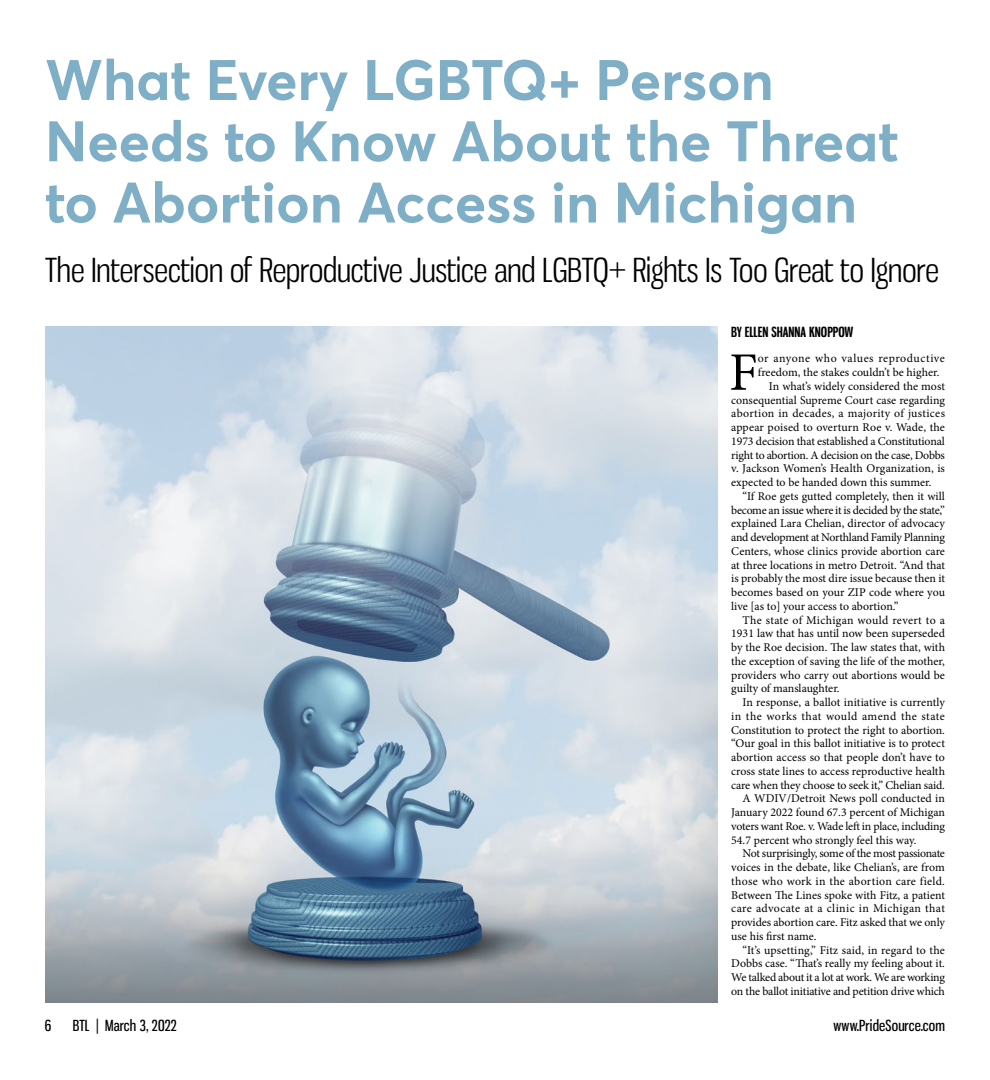
<style>
.page{position:relative;width:990px;height:1080px;background:#fff}
.page>*{position:absolute;margin:0;border:0;box-sizing:border-box;transform-origin:0 0}
.t1{font:700 56.25px/61.2px "Averta Std";color:#7fafc6}
.t2{font:54.12px "Minion Pro";color:#000}
.t3{font:32.5px "Gnuolane Bk";color:#000}
.t4{font:15px "Gnuolane Rg";letter-spacing:.01em;color:#000}
.t5{font:700 13.75px "Gnuolane Rg";color:#000}
.t6{font:11.88px "Minion Pro";color:#000}
.t7{font:11.88px "Minion Pro";letter-spacing:-.025em;color:#000}
.t8{font:11.88px "Minion Pro";letter-spacing:-.02em;color:#000}
.t9{font:11.88px "Minion Pro";letter-spacing:.025em;color:#000}
.t10{font:11.88px "Minion Pro";letter-spacing:-.03em;color:#000}
.t11{font:11.88px "Minion Pro";letter-spacing:.03em;color:#000}
.t12{font:11.88px "Minion Pro";letter-spacing:.02em;color:#000}
.t13{font:11.88px "Minion Pro";letter-spacing:.035em;color:#000}
.t14{font:11.88px "Minion Pro";letter-spacing:.04em;color:#000}
</style>
<div class="page">
<img style="left:45px;top:326px;width:672px;height:676px">
<h1 class="t1" style="left:45px;top:47px;width:855px">What Every LGBTQ+ Person<br>Needs to Know About the Threat to Abortion Access in Michigan</h1>
<h3 class="t3" style="left:45px;top:251px;width:896px">The Intersection of Reproductive Justice and LGBTQ+ Rights Is Too Great to Ignore</h3>
<p class="t5" style="left:731px;top:324px;width:124px">BY ELLEN SHANNA KNOPPOW</p>
<h2 class="t2" style="left:729px;top:336px;width:30px">F</h2>
<p class="t14" style="left:758px;top:351px;width:189px">or anyone who values reproductive</p>
<p class="t6" style="left:758px;top:364px;width:183px">freedom, the stakes couldn’t be higher.</p>
<p class="t6" style="left:769px;top:378px;width:177px">In what’s widely considered the most</p>
<p class="t6" style="left:731px;top:392px;width:215px">consequential Supreme Court case regarding</p>
<p class="t9" style="left:731px;top:406px;width:215px">abortion in decades, a majority of justices</p>
<p class="t6" style="left:731px;top:419px;width:215px">appear poised to overturn Roe v. Wade, the</p>
<p class="t6" style="left:731px;top:433px;width:215px">1973 decision that established a Constitutional</p>
<p class="t8" style="left:731px;top:447px;width:215px">right to abortion. A decision on the case, Dobbs</p>
<p class="t6" style="left:731px;top:461px;width:215px">v. Jackson Women’s Health Organization, is</p>
<p class="t6" style="left:731px;top:474px;width:202px">expected to be handed down this summer.</p>
<p class="t6" style="left:742px;top:488px;width:204px">“If Roe gets gutted completely, then it will</p>
<p class="t7" style="left:731px;top:502px;width:215px">become an issue where it is decided by the state,”</p>
<p class="t6" style="left:731px;top:516px;width:215px">explained Lara Chelian, director of advocacy</p>
<p class="t7" style="left:731px;top:529px;width:215px">and development at Northland Family Planning</p>
<p class="t6" style="left:731px;top:543px;width:215px">Centers, whose clinics provide abortion care</p>
<p class="t6" style="left:731px;top:557px;width:215px">at three locations in metro Detroit. “And that</p>
<p class="t6" style="left:731px;top:571px;width:215px">is probably the most dire issue because then it</p>
<p class="t6" style="left:731px;top:584px;width:215px">becomes based on your ZIP code where you</p>
<p class="t6" style="left:731px;top:598px;width:169px">live [as to] your access to abortion.”</p>
<p class="t12" style="left:742px;top:612px;width:204px">The state of Michigan would revert to a</p>
<p class="t6" style="left:731px;top:626px;width:215px">1931 law that has until now been superseded</p>
<p class="t6" style="left:731px;top:639px;width:215px">by the Roe decision. The law states that, with</p>
<p class="t6" style="left:731px;top:653px;width:215px">the exception of saving the life of the mother,</p>
<p class="t6" style="left:731px;top:667px;width:215px">providers who carry out abortions would be</p>
<p class="t6" style="left:731px;top:681px;width:110px">guilty of manslaughter.</p>
<p class="t6" style="left:742px;top:694px;width:204px">In response, a ballot initiative is currently</p>
<p class="t13" style="left:731px;top:708px;width:215px">in the works that would amend the state</p>
<p class="t6" style="left:731px;top:722px;width:215px">Constitution to protect the right to abortion.</p>
<p class="t6" style="left:731px;top:736px;width:215px">“Our goal in this ballot initiative is to protect</p>
<p class="t6" style="left:731px;top:749px;width:215px">abortion access so that people don’t have to</p>
<p class="t6" style="left:731px;top:763px;width:215px">cross state lines to access reproductive health</p>
<p class="t6" style="left:731px;top:777px;width:215px">care when they choose to seek it,” Chelian said.</p>
<p class="t6" style="left:742px;top:791px;width:204px">A WDIV/Detroit News poll conducted in</p>
<p class="t6" style="left:731px;top:804px;width:215px">January 2022 found 67.3 percent of Michigan</p>
<p class="t8" style="left:731px;top:818px;width:215px">voters want Roe. v. Wade left in place, including</p>
<p class="t6" style="left:731px;top:832px;width:187px">54.7 percent who strongly feel this way.</p>
<p class="t7" style="left:742px;top:846px;width:204px">Not surprisingly, some of the most passionate</p>
<p class="t6" style="left:731px;top:859px;width:215px">voices in the debate, like Chelian’s, are from</p>
<p class="t9" style="left:731px;top:873px;width:215px">those who work in the abortion care field.</p>
<p class="t6" style="left:731px;top:887px;width:215px">Between The Lines spoke with Fitz, a patient</p>
<p class="t11" style="left:731px;top:901px;width:215px">care advocate at a clinic in Michigan that</p>
<p class="t6" style="left:731px;top:914px;width:215px">provides abortion care. Fitz asked that we only</p>
<p class="t6" style="left:731px;top:928px;width:87px">use his first name.</p>
<p class="t6" style="left:742px;top:942px;width:204px">“It’s upsetting,” Fitz said, in regard to the</p>
<p class="t6" style="left:731px;top:956px;width:215px">Dobbs case. “That’s really my feeling about it.</p>
<p class="t10" style="left:731px;top:969px;width:215px">We talked about it a lot at work. We are working</p>
<p class="t6" style="left:731px;top:983px;width:215px">on the ballot initiative and petition drive which</p>
<p class="t4" style="left:45px;top:1016px;width:8px">6</p>
<p class="t4" style="left:73px;top:1016px;width:106px">BTL | March 3, 2022</p>
<p class="t4" style="left:834px;top:1016px;width:113px">www.PrideSource.com</p>
</div>
